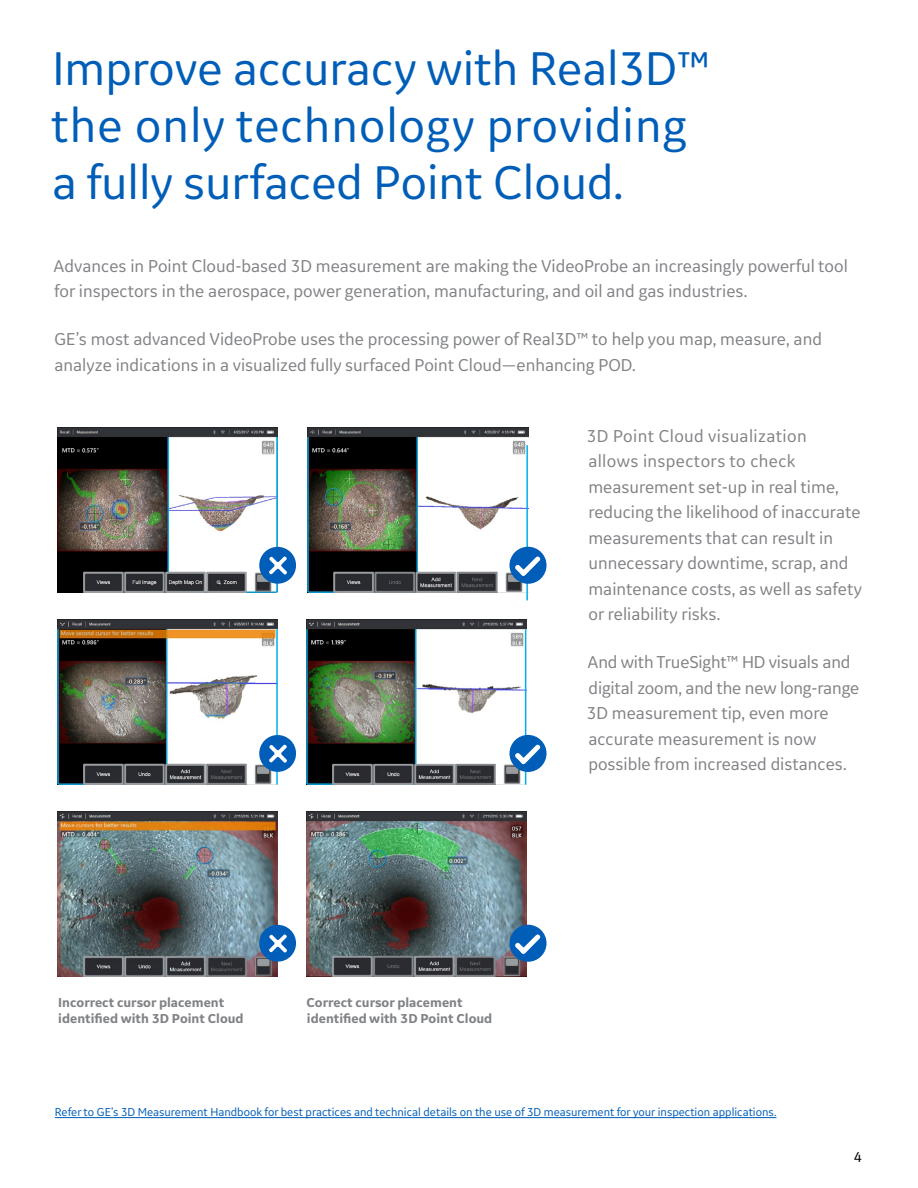
<style>
.page{position:relative;width:918px;height:1188px;background:#fff}
.page>*{position:absolute;margin:0;border:0;box-sizing:border-box;transform-origin:0 0}
.t1{font:49.5px/57px "GE Inspira Sans";color:#005eb8}
.t2{font:18px/25.5px "GE Inspira Sans";color:#808285}
.t3{font:15px "GE Inspira Sans";color:#000}
.t4{font:700 13.5px/16.2px "GE Inspira Sans";color:#808285}
.t5{font:12px "GE Inspira Sans";color:#005eb8}
</style>
<div class="page">
<hr style="left:55px;top:1117px;width:721px;height:1px;background:#005eb8">
<img style="left:57px;top:811px;width:221px;height:165px">
<img style="left:306px;top:811px;width:220px;height:165px">
<img style="left:57px;top:428px;width:221px;height:165px">
<img style="left:57px;top:619px;width:221px;height:166px">
<img style="left:306px;top:619px;width:220px;height:166px">
<img style="left:308px;top:428px;width:220px;height:165px">
<svg style="left:257px;top:545px;width:39px;height:41px"></svg>
<svg style="left:257px;top:923px;width:39px;height:40px"></svg>
<svg style="left:509px;top:925px;width:38px;height:37px"></svg>
<hr style="left:276px;top:629px;width:2px;height:156px;background:#00aeef">
<hr style="left:525px;top:629px;width:1px;height:156px;background:#00aeef">
<hr style="left:526px;top:445px;width:2px;height:155px;background:#00aeef">
<svg style="left:257px;top:733px;width:39px;height:41px"></svg>
<svg style="left:509px;top:735px;width:38px;height:37px"></svg>
<svg style="left:509px;top:547px;width:38px;height:37px"></svg>
<h1 class="t1" style="left:51px;top:39px;width:661px">Improve accuracy with Real3D™ the only technology providing a fully surfaced Point Cloud.</h1>
<p class="t2" style="left:54px;top:253px;width:796px">Advances in Point Cloud-based 3D measurement are making the VideoProbe an increasingly powerful tool for inspectors in the aerospace, power generation, manufacturing, and oil and gas industries.</p>
<p class="t2" style="left:54px;top:326px;width:769px">GE’s most advanced VideoProbe uses the processing power of Real3D™ to help you map, measure, and analyze indications in a visualized fully surfaced Point Cloud—enhancing POD.</p>
<p class="t4" style="left:58px;top:994px;width:187px">Incorrect cursor placement identified with 3D Point Cloud</p>
<p class="t4" style="left:307px;top:994px;width:187px">Correct cursor placement identified with 3D Point Cloud</p>
<p class="t2" style="left:587px;top:422px;width:277px">3D Point Cloud visualization<br>allows inspectors to check measurement set-up in real time, reducing the likelihood of inaccurate measurements that can result in unnecessary downtime, scrap, and maintenance costs, as well as safety or reliability risks.</p>
<p class="t2" style="left:587px;top:649px;width:274px">And with TrueSight™ HD visuals and digital zoom, and the new long-range 3D measurement tip, even more accurate measurement is now possible from increased distances.</p>
<p class="t5" style="left:55px;top:1105px;width:723px">Refer to GE’s 3D Measurement Handbook for best practices and technical details on the use of 3D measurement for your inspection applications.</p>
<p class="t3" style="left:854px;top:1147px;width:9px">4</p>
</div>
